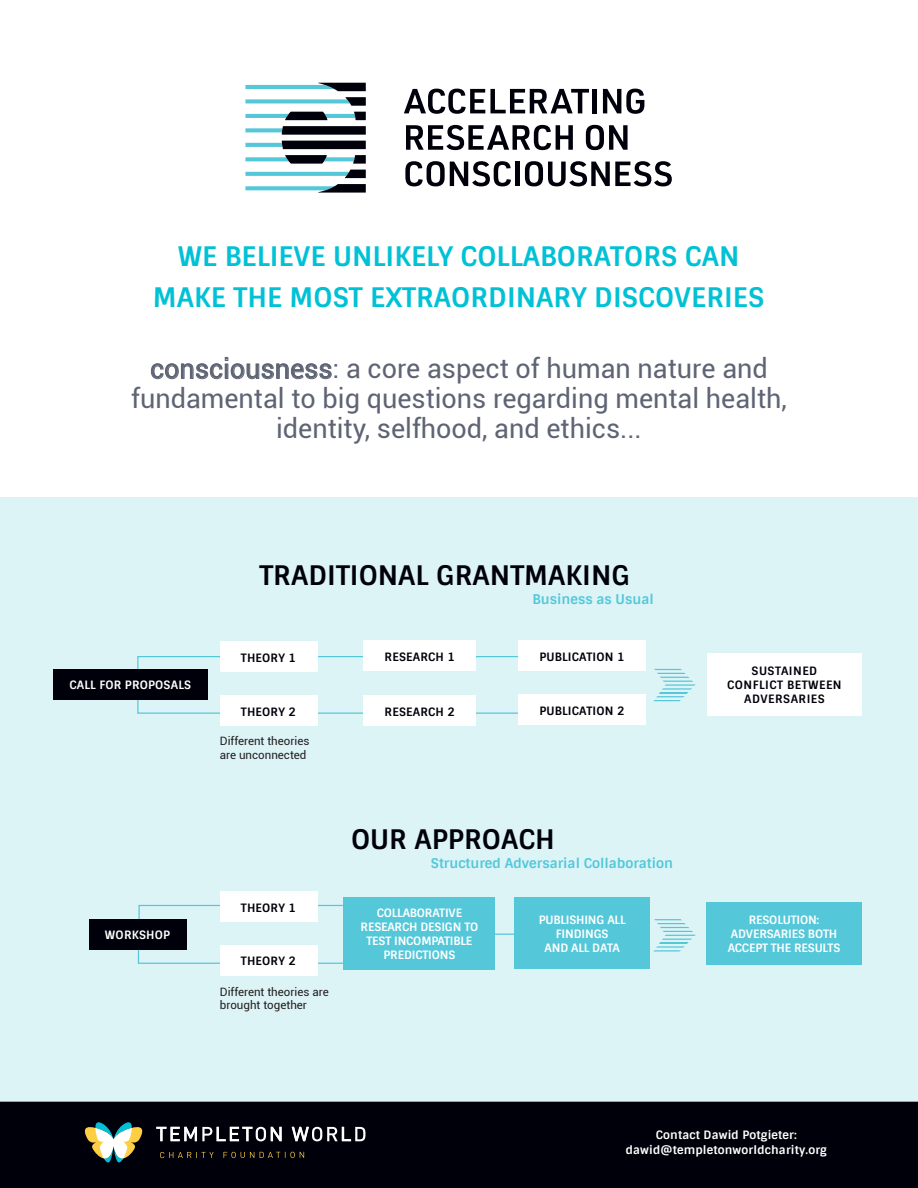
<style>
.page{position:relative;width:918px;height:1188px;background:#fff}
.page>*{position:absolute;margin:0;border:0;box-sizing:border-box;transform-origin:0 0}
.t1{font:27px/30px "Roboto";color:#5f6475;text-align:center}
.t2{font:700 27px/40.5px "Sintony";color:#00c1d5;text-align:center}
.t3{font:700 27px "Sintony";color:#00000b}
.t4{font:700 13.5px "Sintony";color:#54c7d9}
.t5{font:700 11.55px/14.1px "Sintony";letter-spacing:-.015em;color:#fff;text-align:center}
.t6{font:700 11.55px/15px "Sintony";letter-spacing:.015em;color:#fff;text-align:center}
.t7{font:700 11.55px "Sintony";letter-spacing:.015em;color:#00000b}
.t8{font:11.55px/14.1px "Roboto";color:#231f20}
.t9{font:700 11.55px/14px "Sintony";letter-spacing:.04em;color:#00000b;text-align:center}
</style>
<div class="page">
<svg style="left:404px;top:89px;width:185px;height:25px"></svg>
<hr style="left:593px;top:89px;width:4px;height:24px;background:#00000b">
<svg style="left:603px;top:89px;width:41px;height:25px"></svg>
<svg style="left:406px;top:125px;width:167px;height:25px"></svg>
<svg style="left:586px;top:125px;width:42px;height:25px"></svg>
<svg style="left:405px;top:161px;width:106px;height:25px"></svg>
<div style="left:515px;top:162px;width:5px;height:24px;background:#00000b"></div>
<svg style="left:525px;top:161px;width:147px;height:25px"></svg>
<svg style="left:245px;top:170px;width:121px;height:8px"></svg>
<svg style="left:245px;top:184px;width:121px;height:9px"></svg>
<svg style="left:245px;top:155px;width:121px;height:9px"></svg>
<svg style="left:245px;top:97px;width:121px;height:9px"></svg>
<svg style="left:245px;top:83px;width:121px;height:8px"></svg>
<svg style="left:245px;top:126px;width:121px;height:9px"></svg>
<svg style="left:245px;top:141px;width:121px;height:8px"></svg>
<svg style="left:245px;top:112px;width:121px;height:8px"></svg>
<svg style="left:151px;top:358px;width:180px;height:21px"></svg>
<div style="left:0;top:497px;width:918px;height:608px;background:#ddf4f7"></div>
<svg style="left:137px;top:655px;width:381px;height:24px"></svg>
<svg style="left:137px;top:691px;width:381px;height:23px"></svg>
<div style="left:53px;top:669px;width:154px;height:30px;background:#00000b"></div>
<div style="left:707px;top:653px;width:155px;height:62px;background:#fff"></div>
<div style="left:518px;top:641px;width:128px;height:30px;background:#fff"></div>
<div style="left:518px;top:694px;width:128px;height:31px;background:#fff"></div>
<div style="left:364px;top:641px;width:112px;height:30px;background:#fff"></div>
<div style="left:364px;top:695px;width:112px;height:31px;background:#fff"></div>
<div style="left:220px;top:641px;width:97px;height:31px;background:#fff"></div>
<div style="left:220px;top:695px;width:97px;height:31px;background:#fff"></div>
<svg style="left:653px;top:668px;width:43px;height:34px"></svg>
<hr style="left:427px;top:934px;width:213px;height:1px;background:#54c7d9">
<svg style="left:137px;top:904px;width:207px;height:60px"></svg>
<div style="left:344px;top:897px;width:151px;height:73px;background:#54c7d9"></div>
<div style="left:89px;top:919px;width:98px;height:31px;background:#00000b"></div>
<div style="left:220px;top:891px;width:97px;height:31px;background:#fff"></div>
<div style="left:220px;top:945px;width:97px;height:30px;background:#fff"></div>
<svg style="left:653px;top:919px;width:43px;height:33px"></svg>
<div style="left:706px;top:902px;width:156px;height:63px;background:#54c7d9"></div>
<div style="left:515px;top:897px;width:135px;height:72px;background:#54c7d9"></div>
<div style="left:1px;top:1102px;width:916px;height:85px;background:#00000b"></div>
<div style="left:0;top:1102px;width:918px;height:86px;border:2px solid #00000b"></div>
<svg style="left:84px;top:1122px;width:59px;height:41px"></svg>
<svg style="left:156px;top:1127px;width:126px;height:14px"></svg>
<svg style="left:292px;top:1127px;width:74px;height:14px"></svg>
<svg style="left:223px;top:1152px;width:31px;height:6px"></svg>
<svg style="left:260px;top:1152px;width:44px;height:6px"></svg>
<svg style="left:160px;top:1152px;width:54px;height:6px"></svg>
<p class="t2" style="left:153px;top:237px;width:613px">WE BELIEVE UNLIKELY COLLABORATORS CAN<br>MAKE THE MOST EXTRAORDINARY DISCOVERIES</p>
<p class="t1" style="left:150px;top:353px;width:619px">consciousness: a core aspect of human nature and</p>
<p class="t1" style="left:131px;top:383px;width:657px">fundamental to big questions regarding mental health, identity, selfhood, and ethics...</p>
<p class="t3" style="left:259px;top:558px;width:372px">TRADITIONAL GRANTMAKING</p>
<p class="t4" style="left:532px;top:591px;width:123px">Business as Usual</p>
<p class="t6" style="left:70px;top:678px;width:123px">CALL FOR PROPOSALS</p>
<p class="t6" style="left:105px;top:928px;width:67px">WORKSHOP</p>
<p class="t7" style="left:241px;top:650px;width:57px">THEORY 1</p>
<p class="t7" style="left:241px;top:704px;width:57px">THEORY 2</p>
<p class="t8" style="left:220px;top:733px;width:91px">Different theories are unconnected</p>
<p class="t7" style="left:385px;top:650px;width:72px">RESEARCH 1</p>
<p class="t7" style="left:385px;top:704px;width:72px">RESEARCH 2</p>
<p class="t7" style="left:539px;top:650px;width:87px">PUBLICATION 1</p>
<p class="t7" style="left:539px;top:703px;width:87px">PUBLICATION 2</p>
<p class="t7" style="left:241px;top:900px;width:57px">THEORY 1</p>
<p class="t7" style="left:241px;top:954px;width:57px">THEORY 2</p>
<p class="t8" style="left:220px;top:984px;width:110px">Different theories are</p>
<p class="t8" style="left:220px;top:998px;width:89px">brought together</p>
<p class="t3" style="left:351px;top:822px;width:205px">OUR APPROACH</p>
<p class="t4" style="left:431px;top:855px;width:244px">Structured Adversarial Collaboration</p>
<p class="t5" style="left:361px;top:906px;width:119px">COLLABORATIVE<br>RESEARCH DESIGN TO<br>TEST INCOMPATIBLE</p>
<p class="t5" style="left:384px;top:948px;width:73px">PREDICTIONS</p>
<p class="t5" style="left:539px;top:913px;width:88px">PUBLISHING ALL<br>FINDINGS<br>AND ALL DATA</p>
<p class="t9" style="left:727px;top:664px;width:116px">SUSTAINED<br>CONFLICT BETWEEN<br>ADVERSARIES</p>
<p class="t5" style="left:749px;top:913px;width:72px">RESOLUTION:</p>
<p class="t5" style="left:728px;top:927px;width:114px;text-align:left">ADVERSARIES BOTH<br>ACCEPT THE RESULTS</p>
<p class="t6" style="left:626px;top:1128px;width:203px">Contact Dawid Potgieter: dawid@templetonworldcharity.org</p>
</div>
